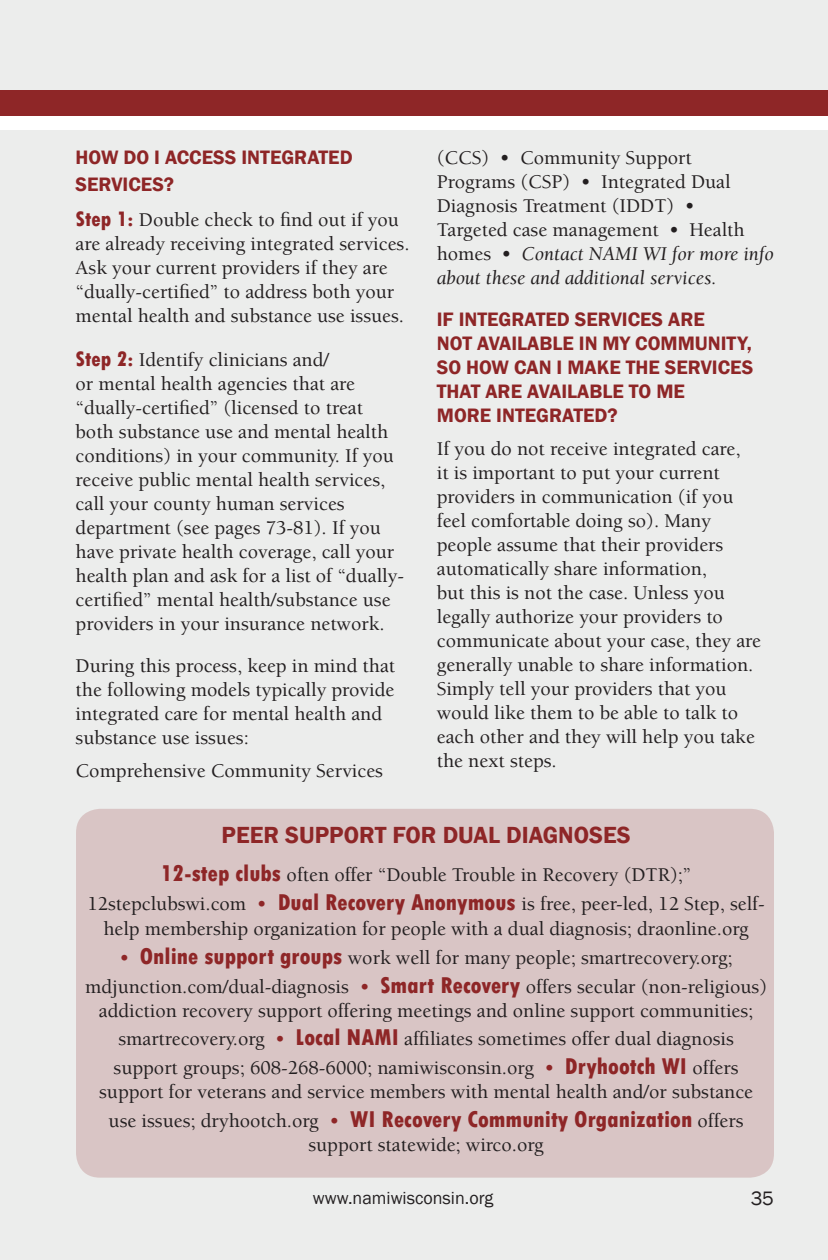
<style>
.page{position:relative;width:828px;height:1260px;background:#ecedec}
.page>*{position:absolute;margin:0;border:0;box-sizing:border-box;transform-origin:0 0}
.Body_Content-_do_not{font:800 condensed 24px "Tw Cen";color:#8e2627}
.Body_Content-_do_not-2{font:600 24px "Franklin Gothic";color:#8e2627}
.Body_Content-_do_not-3{font:500 20px/24px "Berkeley Std";color:#231f20}
.Body_Content-_do_not-4{font:600 20px/24px "Franklin Gothic";color:#8e2627}
.t1{font:20px "Franklin Gothic";color:#231f20}
.t2{font:18px "Franklin Gothic";color:#231f20}
.s1{font-family:"Tw Cen";font-weight:800;font-stretch:condensed;font-size:22px;color:#8e2627}
.s2{font-weight:400;font-style:italic}
.s3{font-family:"Tw Cen";font-weight:800;font-stretch:condensed;font-size:24px;color:#8e2627}
.s4{color:#8e2627}
.s5{font-family:"Berkeley Std";font-weight:500;font-stretch:normal;font-size:20px;color:#231f20}
.s6{font-family:"Berkeley Std";font-weight:500;font-stretch:normal;font-size:20px}
</style>
<div class="page">
<div style="left:0;top:116px;width:828px;height:14px;background:#fff"></div>
<div style="left:0;top:91px;width:828px;height:25px;background:#8e2627"></div>
<div style="left:76px;top:809px;width:698px;height:369px;background:#d9c5c5;border-radius:24px"></div>
<p class="Body_Content-_do_not-4" style="left:76px;top:145px;width:279px;line-height:26.4px">HOW DO I ACCESS INTEGRATED<br>SERVICES?</p>
<p class="Body_Content-_do_not-3" style="left:76px;top:208px;width:335px"><span class="s1">Step 1:</span> Double check to find out if you are already receiving integrated services.<br>Ask your current providers if they are “dually-certified” to address both your mental health and substance use issues.</p>
<p class="Body_Content-_do_not-3" style="left:76px;top:349px;width:330px"><span class="s1">Step 2:</span> Identify clinicians and/<br>or mental health agencies that are “dually-certified” (licensed to treat both substance use and mental health conditions) in your community. If you receive public mental health services, call your county human services department (see pages 73-81). If you have private health coverage, call your health plan and ask for a list of “dually&shy;certified” mental health/substance use providers in your insurance network.</p>
<p class="Body_Content-_do_not-3" style="left:76px;top:655px;width:321px">During this process, keep in mind that the following models typically provide integrated care for mental health and substance use issues:</p>
<p class="Body_Content-_do_not-3" style="left:76px;top:760px;width:309px">Comprehensive Community Services</p>
<p class="Body_Content-_do_not-3" style="left:437px;top:146px;width:338px">(CCS) • Community Support<br>Programs (CSP) • Integrated Dual<br>Diagnosis Treatment (IDDT) •<br>Targeted case management • Health homes • <span class="s2">Contact NAMI WI for more info about these and additional services.</span></p>
<p class="Body_Content-_do_not-4" style="left:437px;top:308px;width:318px">IF INTEGRATED SERVICES ARE<br>NOT AVAILABLE IN MY COMMUNITY,<br>SO HOW CAN I MAKE THE SERVICES<br>THAT ARE AVAILABLE TO ME<br>MORE INTEGRATED?</p>
<p class="Body_Content-_do_not-3" style="left:437px;top:437px;width:326px">If you do not receive integrated care,<br>it is important to put your current providers in communication (if you feel comfortable doing so). Many people assume that their providers automatically share information,<br>but this is not the case. Unless you legally authorize your providers to communicate about your case, they are generally unable to share information.<br>Simply tell your providers that you would like them to be able to talk to each other and they will help you take the next steps.</p>
<p class="Body_Content-_do_not-2" style="left:222px;top:820px;width:411px">PEER SUPPORT FOR DUAL DIAGNOSES</p>
<p class="Body_Content-_do_not-3" style="left:87px;top:861px;width:679px;line-height:28.8px;text-align:center"><span class="s3">12-step clubs</span> often offer “Double Trouble in Recovery (DTR);”<br>12stepclubswi.com <span class="s4">•</span> <span class="s3">Dual Recovery Anonymous</span> is free, peer-led, 12 Step, self-</p>
<p class="Body_Content-_do_not-3" style="left:103px;top:917px;width:647px">help membership organization for people with a dual diagnosis; draonline.org</p>
<p class="Body_Content-_do_not-3" style="left:85px;top:943px;width:684px;line-height:28.8px;text-align:center"><span class="s4">•</span> <span class="s3">Online support groups</span> work well for many people; smartrecovery.org; mdjunction.com/dual-diagnosis <span class="s4">•</span> <span class="s3">Smart Recovery</span> offers secular (non-religious)</p>
<p class="Body_Content-_do_not-3" style="left:99px;top:996px;width:656px;line-height:28.8px;text-align:center">addiction recovery support offering meetings and online support communities; smartrecovery.org <span class="s4">•</span> <span class="s3">Local NAMI</span> affiliates sometimes offer dual diagnosis support groups; 608-268-6000; namiwisconsin.org <span class="s4">•</span> <span class="s3">Dryhootch WI</span> offers</p>
<p class="Body_Content-_do_not-3" style="left:99px;top:1080px;width:656px">support for veterans and service members with mental health and/or substance</p>
<p class="Body_Content-_do_not" style="left:109px;top:1105px;width:637px"><span class="s5">use issues; dryhootch.org</span> <span class="s6">•</span> WI Recovery Community Organization <span class="s5">offers</span></p>
<p class="Body_Content-_do_not-3" style="left:308px;top:1133px;width:237px">support statewide; wirco.org</p>
<p class="t2" style="left:313px;top:1187px;width:182px">www.namiwisconsin.org</p>
<p class="t1" style="left:751px;top:1186px;width:25px">35</p>
</div>
